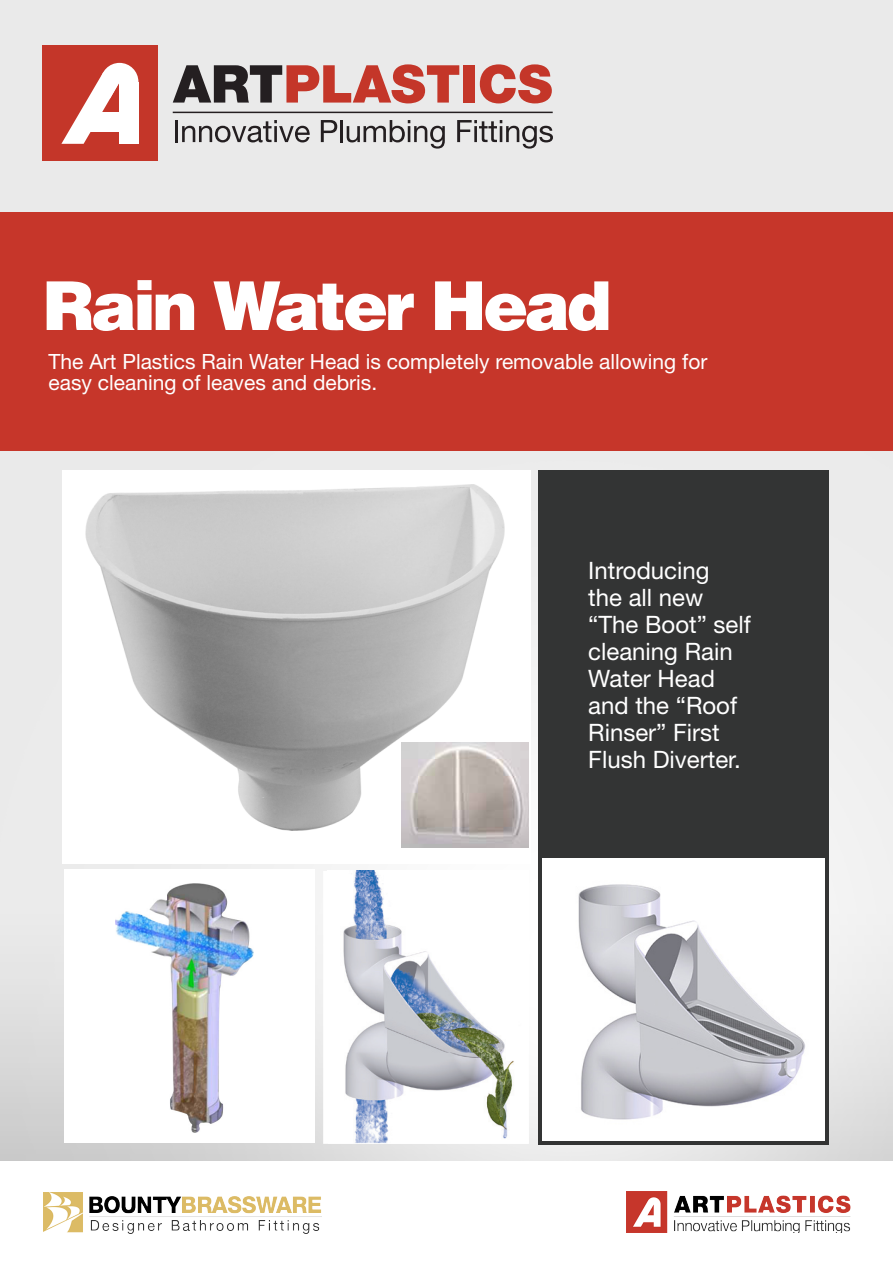
<style>
.page{position:relative;width:893px;height:1263px;background:#fff}
.page>*{position:absolute;margin:0;border:0;box-sizing:border-box;transform-origin:0 0}
.t1{font:900 67.5px "Helvetica LT";letter-spacing:-.05em;color:#fff}
.t2{font:24px/27px "Helvetica Neue LT Std";color:#fff}
.t3{font:21px/21px "Helvetica Neue LT Std";color:#fff}
</style>
<div class="page">
<img style="left:0;top:0;width:893px;height:1161px">
<div style="left:0;top:212px;width:893px;height:239px;background:#c6362a"></div>
<img style="left:43px;top:1193px;width:278px;height:41px">
<img style="left:626px;top:1191px;width:225px;height:41px">
<div style="left:62px;top:470px;width:468px;height:393px;background:#fff"></div>
<img style="left:86px;top:484px;width:418px;height:346px">
<img style="left:402px;top:742px;width:126px;height:106px">
<div style="left:538px;top:470px;width:291px;height:674px;background:#333434"></div>
<img style="left:543px;top:858px;width:282px;height:283px">
<div style="left:323px;top:871px;width:206px;height:273px;background:#fff"></div>
<img style="left:343px;top:871px;width:171px;height:273px">
<div style="left:64px;top:870px;width:251px;height:273px;background:#fff"></div>
<img style="left:116px;top:883px;width:137px;height:249px">
<svg style="left:173px;top:64px;width:286px;height:39px;background:#b2817d"></svg>
<div style="left:464px;top:65px;width:11px;height:38px;background:#c43629"></div>
<svg style="left:480px;top:64px;width:72px;height:39px;background:#d37d75"></svg>
<hr style="left:175px;top:120px;width:3px;height:22px;background:#241f21">
<svg style="left:182px;top:120px;width:128px;height:22px;background:#afadae"></svg>
<svg style="left:321px;top:120px;width:16px;height:22px"></svg>
<hr style="left:340px;top:120px;width:3px;height:22px;background:#241f21">
<svg style="left:347px;top:120px;width:98px;height:29px;background:#b8b7b8"></svg>
<svg style="left:457px;top:120px;width:96px;height:29px;background:#b5b4b4"></svg>
<hr style="left:173px;top:112px;width:380px;height:1px;background:#241f21">
<div style="left:42px;top:46px;width:116px;height:115px;background:#c43629"></div>
<svg style="left:61px;top:63px;width:77px;height:81px"></svg>
<div style="left:89px;top:112px;width:32px;height:19px;background:#fff"></div>
<p class="t1" style="left:43px;top:262px;width:571px">Rain Water Head</p>
<p class="t3" style="left:49px;top:350px;width:660px">The Art Plastics Rain Water Head is completely removable allowing for easy cleaning of leaves and debris.</p>
<p class="t2" style="left:588px;top:557px;width:164px">Introducing<br>the all new “The Boot” self cleaning Rain<br>Water Head and the “Roof<br>Rinser” First<br>Flush Diverter.</p>
</div>
